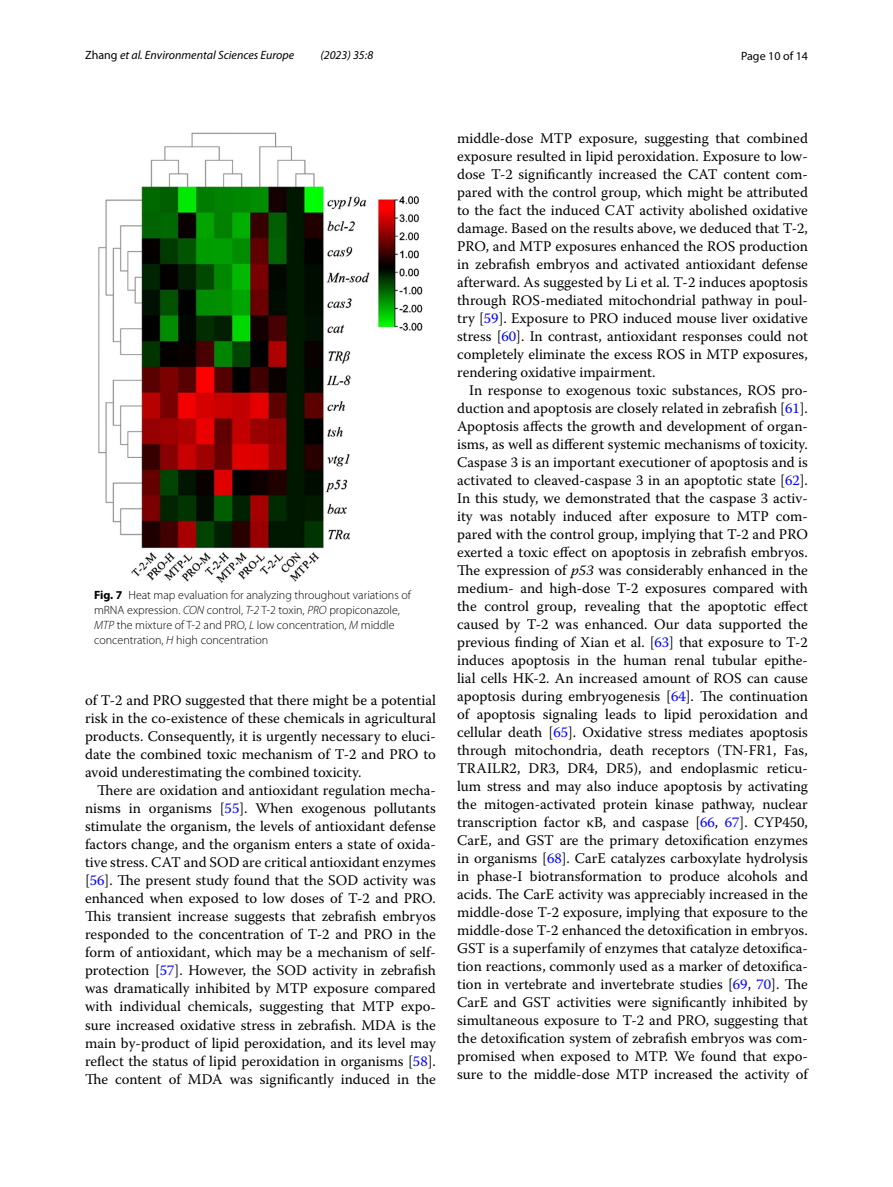
<style>
.page{position:relative;width:893px;height:1187px;background:#fff}
.page>*{position:absolute;margin:0;border:0;box-sizing:border-box;transform-origin:0 0}
.t1{font:14.7px/18px "Warnock Pro";color:#000;text-align:justify}
.t2{font:300 12px/15px "Myriad Pro";color:#000}
.t3{font:italic 12px "Myriad Pro";color:#000}
.t4{font:12px "Myriad Pro";color:#000}
.s1{font-style:normal}
.s2{font-weight:700}
.s3{font-style:italic}
.s4{color:#00f}
</style>
<div class="page">
<img style="left:99px;top:133px;width:323px;height:451px">
<p class="t3" style="left:85px;top:48px;width:211px"><span class="s1">Zhang</span> et al. Environmental Sciences Europe</p>
<p class="t3" style="left:320px;top:48px;width:54px">(2023) 35:8</p>
<p class="t4" style="left:741px;top:48px;width:68px">Page 10 of 14</p>
<p class="t2" style="left:94px;top:587px;width:318px"><span class="s2">Fig. 7</span> Heat map evaluation for analyzing throughout variations of mRNA expression. <span class="s3">CON</span> control, <span class="s3">T-2</span> T-2 toxin, <span class="s3">PRO</span> propiconazole, <span class="s3">MTP</span> the mixture of T-2 and PRO, <span class="s3">L</span> low concentration, <span class="s3">M</span> middle concentration, <span class="s3">H</span> high concentration</p>
<p class="t1" style="left:85px;top:691px;width:352px">of T-2 and PRO suggested that there might be a potential risk in the co-existence of these chemicals in agricultural products. Consequently, it is urgently necessary to eluci&shy;date the combined toxic mechanism of T-2 and PRO to avoid underestimating the combined toxicity.</p>
<p class="t1" style="left:85px;top:781px;width:352px;text-indent:12px">There are oxidation and antioxidant regulation mecha&shy;nisms in organisms [<span class="s4">55</span>]. When exogenous pollutants stimulate the organism, the levels of antioxidant defense factors change, and the organism enters a state of oxida&shy;tive stress. CAT and SOD are critical antioxidant enzymes [<span class="s4">56</span>]. The present study found that the SOD activity was enhanced when exposed to low doses of T-2 and PRO.<br>This transient increase suggests that zebrafish embryos responded to the concentration of T-2 and PRO in the form of antioxidant, which may be a mechanism of self&shy;protection [<span class="s4">57</span>]. However, the SOD activity in zebrafish was dramatically inhibited by MTP exposure compared with individual chemicals, suggesting that MTP expo&shy;sure increased oxidative stress in zebrafish. MDA is the main by-product of lipid peroxidation, and its level may reflect the status of lipid peroxidation in organisms [<span class="s4">58</span>].<br>The content of MDA was significantly induced in the</p>
<p class="t1" style="left:457px;top:128px;width:352px">middle-dose MTP exposure, suggesting that combined exposure resulted in lipid peroxidation. Exposure to low&shy;dose T-2 significantly increased the CAT content com&shy;pared with the control group, which might be attributed to the fact the induced CAT activity abolished oxidative damage. Based on the results above, we deduced that T-2, PRO, and MTP exposures enhanced the ROS production in zebrafish embryos and activated antioxidant defense afterward. As suggested by Li et al. T-2 induces apoptosis through ROS-mediated mitochondrial pathway in poul&shy;try [<span class="s4">59</span>]. Exposure to PRO induced mouse liver oxidative stress [<span class="s4">60</span>]. In contrast, antioxidant responses could not completely eliminate the excess ROS in MTP exposures, rendering oxidative impairment.</p>
<p class="t1" style="left:457px;top:380px;width:352px;text-indent:12px">In response to exogenous toxic substances, ROS pro&shy;duction and apoptosis are closely related in zebrafish [<span class="s4">61</span>].<br>Apoptosis affects the growth and development of organ&shy;isms, as well as different systemic mechanisms of toxicity.<br>Caspase 3 is an important executioner of apoptosis and is activated to cleaved-caspase 3 in an apoptotic state [<span class="s4">62</span>].<br>In this study, we demonstrated that the caspase 3 activ&shy;ity was notably induced after exposure to MTP com&shy;pared with the control group, implying that T-2 and PRO exerted a toxic effect on apoptosis in zebrafish embryos.<br>The expression of <span class="s3">p53</span> was considerably enhanced in the medium- and high-dose T-2 exposures compared with the control group, revealing that the apoptotic effect caused by T-2 was enhanced. Our data supported the previous finding of Xian et al. [<span class="s4">63</span>] that exposure to T-2 induces apoptosis in the human renal tubular epithe&shy;lial cells HK-2. An increased amount of ROS can cause apoptosis during embryogenesis [<span class="s4">64</span>]. The continuation of apoptosis signaling leads to lipid peroxidation and cellular death [<span class="s4">65</span>]. Oxidative stress mediates apoptosis through mitochondria, death receptors (TN-FR1, Fas, TRAILR2, DR3, DR4, DR5), and endoplasmic reticu&shy;lum stress and may also induce apoptosis by activating the mitogen-activated protein kinase pathway, nuclear transcription factor κB, and caspase [<span class="s4">66</span>, <span class="s4">67</span>]. CYP450, CarE, and GST are the primary detoxification enzymes in organisms [<span class="s4">68</span>]. CarE catalyzes carboxylate hydrolysis in phase-I biotransformation to produce alcohols and acids. The CarE activity was appreciably increased in the middle-dose T-2 exposure, implying that exposure to the middle-dose T-2 enhanced the detoxification in embryos.<br>GST is a superfamily of enzymes that catalyze detoxifica&shy;tion reactions, commonly used as a marker of detoxifica&shy;tion in vertebrate and invertebrate studies [<span class="s4">69</span>, <span class="s4">70</span>]. The CarE and GST activities were significantly inhibited by simultaneous exposure to T-2 and PRO, suggesting that the detoxification system of zebrafish embryos was com&shy;promised when exposed to MTP. We found that expo&shy;sure to the middle-dose MTP increased the activity of</p>
</div>
